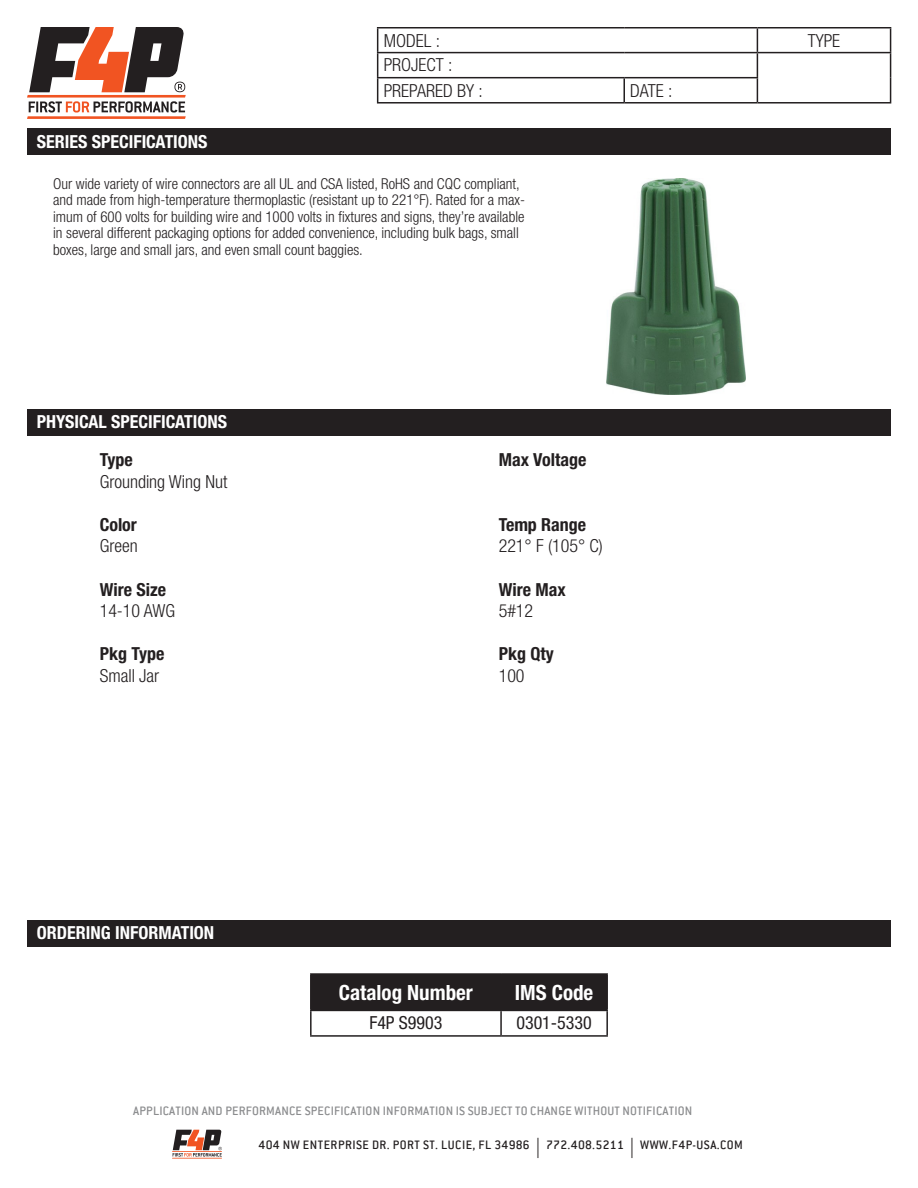
<style>
.page{position:relative;width:918px;height:1188px;background:#fff}
.page>*{position:absolute;margin:0;border:0;box-sizing:border-box;transform-origin:0 0}
.t1{font:700 condensed 21px "Helvetica Neue LT Std";color:#fff}
.t2{font:300 condensed 18px/25px "Helvetica Neue LT Std";color:#231f20}
.t3{font:700 condensed 18px "Helvetica Neue LT Std";color:#fff}
.t4{font:700 condensed 18px "Helvetica Neue LT Std";color:#231f20}
.t5{font:condensed 18px "Helvetica Neue LT Std";color:#231f20}
.t6{font:300 condensed 15px/16.5px "Helvetica Neue LT Std";color:#231f20}
.t7{font:500 13.5px "Conduit ITC";letter-spacing:.015em;color:#8b8c8e}
.t8{font:500 13.5px "Conduit ITC";letter-spacing:.035em;color:#231f20}
.s1{font-family:"Myriad Pro";font-weight:400;font-size:20.25px}
</style>
<div class="page">
<svg style="left:27px;top:27px;width:159px;height:92px"></svg>
<hr style="left:172px;top:1151px;width:50px;height:1px;background:#f15422">
<hr style="left:172px;top:1158px;width:50px;height:1px;background:#f15422">
<svg style="left:173px;top:1130px;width:49px;height:27px"></svg>
<hr style="left:377px;top:27px;width:247px;height:1px;background:#231f20">
<hr style="left:624px;top:27px;width:133px;height:1px;background:#231f20">
<hr style="left:757px;top:27px;width:134px;height:1px;background:#231f20">
<hr style="left:377px;top:52px;width:247px;height:1px;background:#231f20">
<hr style="left:624px;top:52px;width:133px;height:1px;background:#231f20">
<hr style="left:757px;top:52px;width:134px;height:1px;background:#231f20">
<hr style="left:377px;top:77px;width:247px;height:1px;background:#231f20">
<svg style="left:377px;top:28px;width:1px;height:74px"></svg>
<hr style="left:624px;top:77px;width:134px;height:1px;background:#231f20">
<hr style="left:623px;top:78px;width:2px;height:24px;background:#231f20">
<svg style="left:757px;top:28px;width:1px;height:74px"></svg>
<svg style="left:890px;top:28px;width:1px;height:74px"></svg>
<hr style="left:377px;top:102px;width:247px;height:2px;background:#231f20">
<hr style="left:624px;top:102px;width:133px;height:2px;background:#231f20">
<hr style="left:757px;top:102px;width:134px;height:2px;background:#231f20">
<div style="left:27px;top:129px;width:864px;height:26px;background:#231f20"></div>
<div style="left:27px;top:410px;width:864px;height:26px;background:#231f20"></div>
<div style="left:27px;top:921px;width:864px;height:26px;background:#231f20"></div>
<div style="left:312px;top:975px;width:294px;height:35px;background:#231f20"></div>
<hr style="left:310px;top:973px;width:191px;height:2px;background:#231f20">
<hr style="left:310px;top:975px;width:2px;height:35px;background:#231f20">
<hr style="left:501px;top:973px;width:107px;height:2px;background:#231f20">
<hr style="left:500px;top:975px;width:2px;height:35px;background:#231f20">
<hr style="left:606px;top:975px;width:2px;height:35px;background:#231f20">
<hr style="left:310px;top:1010px;width:191px;height:1px;background:#231f20">
<hr style="left:310px;top:1011px;width:2px;height:24px;background:#231f20">
<hr style="left:501px;top:1010px;width:107px;height:1px;background:#231f20">
<hr style="left:500px;top:1011px;width:2px;height:24px;background:#231f20">
<hr style="left:606px;top:1011px;width:2px;height:24px;background:#231f20">
<hr style="left:310px;top:1035px;width:191px;height:2px;background:#231f20">
<hr style="left:501px;top:1035px;width:107px;height:2px;background:#231f20">
<img style="left:607px;top:178px;width:139px;height:216px">
<p class="t3" style="left:37px;top:131px;width:172px">SERIES SPECIFICATIONS</p>
<p class="t2" style="left:384px;top:28px;width:58px">MODEL :</p>
<p class="t2" style="left:808px;top:28px;width:34px">TYPE</p>
<p class="t2" style="left:384px;top:52px;width:101px">PROJECT :<br>PREPARED BY :</p>
<p class="t2" style="left:630px;top:78px;width:44px">DATE :</p>
<p class="t6" style="left:53px;top:175px;width:473px">Our wide variety of wire connectors are all UL and CSA listed, RoHS and CQC compliant, and made from high-temperature thermoplastic (resistant up to 221°F). Rated for a max&shy;imum of 600 volts for building wire and 1000 volts in fixtures and signs, they’re available in several different packaging options for added convenience, including bulk bags, small boxes, large and small jars, and even small count baggies.</p>
<p class="t3" style="left:37px;top:410px;width:192px">PHYSICAL SPECIFICATIONS</p>
<p class="t4" style="left:100px;top:449px;width:34px">Type</p>
<p class="t2" style="left:100px;top:469px;width:129px">Grounding Wing Nut</p>
<p class="t4" style="left:100px;top:514px;width:39px">Color</p>
<p class="t2" style="left:100px;top:533px;width:39px">Green</p>
<p class="t4" style="left:100px;top:578px;width:68px">Wire Size</p>
<p class="t2" style="left:100px;top:598px;width:77px">14-10 AWG</p>
<p class="t4" style="left:100px;top:643px;width:66px">Pkg Type</p>
<p class="t2" style="left:100px;top:663px;width:61px">Small Jar</p>
<p class="t3" style="left:37px;top:921px;width:179px">ORDERING INFORMATION</p>
<p class="t4" style="left:499px;top:449px;width:89px">Max Voltage</p>
<p class="t4" style="left:499px;top:514px;width:89px">Temp Range</p>
<p class="t2" style="left:499px;top:533px;width:106px">221° F (105° C)</p>
<p class="t4" style="left:499px;top:578px;width:68px">Wire Max</p>
<p class="t2" style="left:499px;top:598px;width:36px">5#12</p>
<p class="t4" style="left:499px;top:643px;width:56px">Pkg Qty</p>
<p class="t2" style="left:499px;top:663px;width:27px">100</p>
<h1 class="t1" style="left:339px;top:980px;width:136px">Catalog Number</h1>
<h1 class="t1" style="left:515px;top:980px;width:80px">IMS Code</h1>
<p class="t5" style="left:369px;top:1013px;width:75px">F4P S9903</p>
<p class="t5" style="left:516px;top:1013px;width:77px">0301-5330</p>
<p class="t7" style="left:133px;top:1103px;width:561px">APPLICATION AND PERFORMANCE SPECIFICATION INFORMATION IS SUBJECT TO CHANGE WITHOUT NOTIFICATION</p>
<p class="t8" style="left:259px;top:1137px;width:486px">404 NW ENTERPRISE DR. PORT ST. LUCIE, FL 34986 <span class="s1">|</span> 772.408.5211 <span class="s1">|</span> WWW.F4P-USA.COM</p>
</div>
